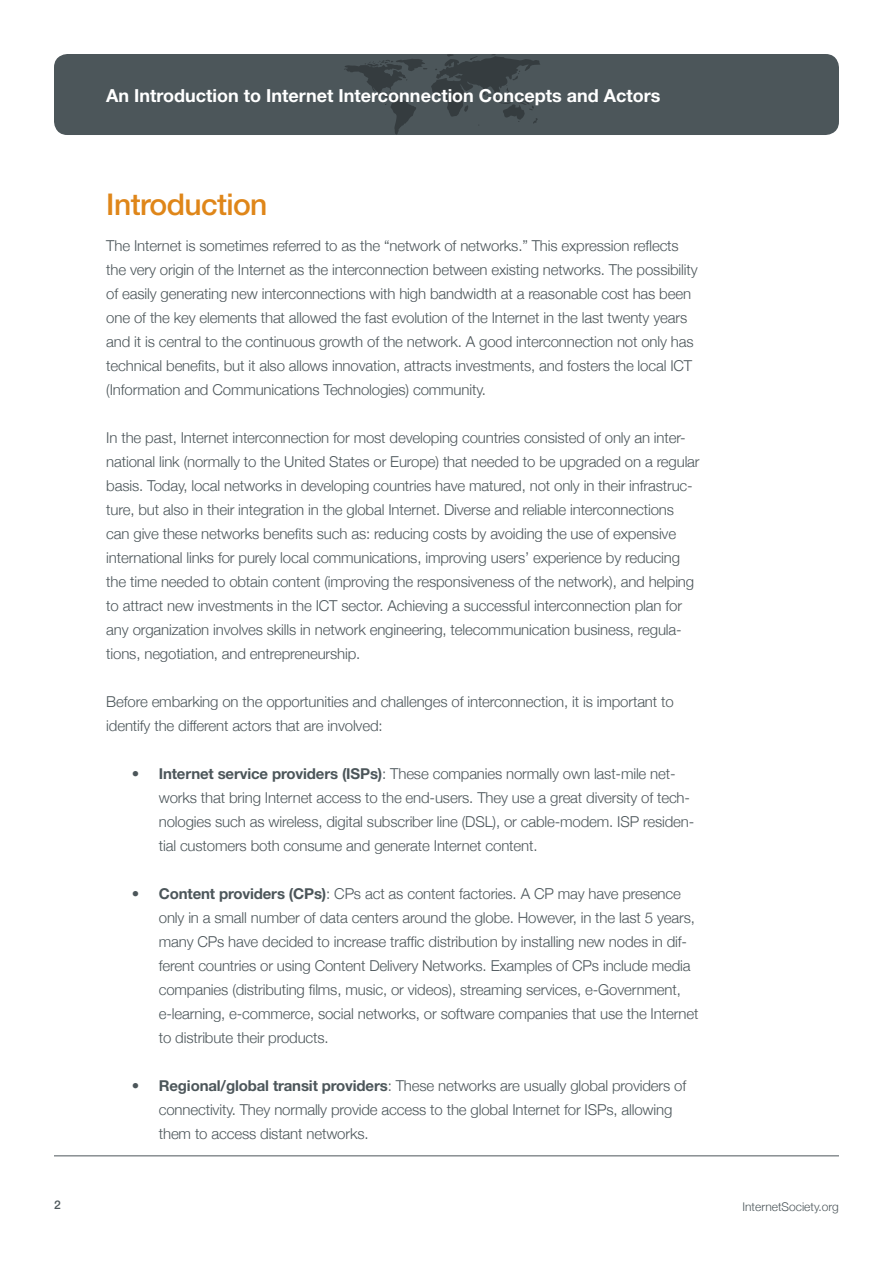
<style>
.page{position:relative;width:893px;height:1263px;background:#fff}
.page>*{position:absolute;margin:0;border:0;box-sizing:border-box;transform-origin:0 0}
.t1{font:500 30px "Helvetica Neue";letter-spacing:-.02em;color:#df8619}
.t2{font:700 18px "Helvetica Neue";color:#fff}
.t3{font:300 15px/24px "Helvetica Neue";letter-spacing:-.01em;color:#4c565a}
.t4{font:300 12px "Helvetica Neue";color:#4c565a}
.t5{font:500 12px "Helvetica Neue";color:#4c565a}
.s1{font-weight:700}
</style>
<div class="page">
<div style="left:54px;top:54px;width:785px;height:81px;background:#4c565a;border-radius:14px"></div>
<svg style="left:344px;top:54px;width:196px;height:81px"></svg>
<hr style="left:54px;top:1155px;width:785px;height:1px;background:#4c565a">
<p class="t2" style="left:106px;top:84px;width:556px">An Introduction to Internet Interconnection Concepts and Actors</p>
<h1 class="t1" style="left:106px;top:186px;width:163px">Introduction</h1>
<p class="t3" style="left:106px;top:233px;width:593px">The Internet is sometimes referred to as the “network of networks.” This expression reflects the very origin of the Internet as the interconnection between existing networks. The possibility of easily generating new interconnections with high bandwidth at a reasonable cost has been one of the key elements that allowed the fast evolution of the Internet in the last twenty years and it is central to the continuous growth of the network. A good interconnection not only has technical benefits, but it also allows innovation, attracts investments, and fosters the local ICT (Information and Communications Technologies) community.</p>
<p class="t3" style="left:106px;top:425px;width:595px">In the past, Internet interconnection for most developing countries consisted of only an inter&shy;national link (normally to the United States or Europe) that needed to be upgraded on a regular basis. Today, local networks in developing countries have matured, not only in their infrastruc&shy;ture, but also in their integration in the global Internet. Diverse and reliable interconnections can give these networks benefits such as: reducing costs by avoiding the use of expensive international links for purely local communications, improving users’ experience by reducing the time needed to obtain content (improving the responsiveness of the network), and helping to attract new investments in the ICT sector. Achieving a successful interconnection plan for any organization involves skills in network engineering, telecommunication business, regula&shy;tions, negotiation, and entrepreneurship.</p>
<p class="t3" style="left:106px;top:689px;width:569px">Before embarking on the opportunities and challenges of interconnection, it is important to identify the different actors that are involved:</p>
<p class="t3" style="left:159px;top:761px;width:537px;text-indent:-27px"><span class="s1">• Internet service providers (ISPs)</span>: These companies normally own last-mile net&shy;works that bring Internet access to the end-users. They use a great diversity of tech&shy;nologies such as wireless, digital subscriber line (DSL), or cable-modem. ISP residen&shy;tial customers both consume and generate Internet content.</p>
<p class="t3" style="left:159px;top:881px;width:541px;text-indent:-27px"><span class="s1">• Content providers (CPs)</span>: CPs act as content factories. A CP may have presence only in a small number of data centers around the globe. However, in the last 5 years, many CPs have decided to increase traffic distribution by installing new nodes in dif&shy;ferent countries or using Content Delivery Networks. Examples of CPs include media companies (distributing films, music, or videos), streaming services, e-Government, e-learning, e-commerce, social networks, or software companies that use the Internet to distribute their products.</p>
<p class="t3" style="left:159px;top:1073px;width:529px;text-indent:-27px"><span class="s1">• Regional/global transit providers</span>: These networks are usually global providers of connectivity. They normally provide access to the global Internet for ISPs, allowing them to access distant networks.</p>
<p class="t5" style="left:54px;top:1197px;width:8px">2</p>
<p class="t4" style="left:742px;top:1199px;width:98px">InternetSociety.org</p>
</div>
